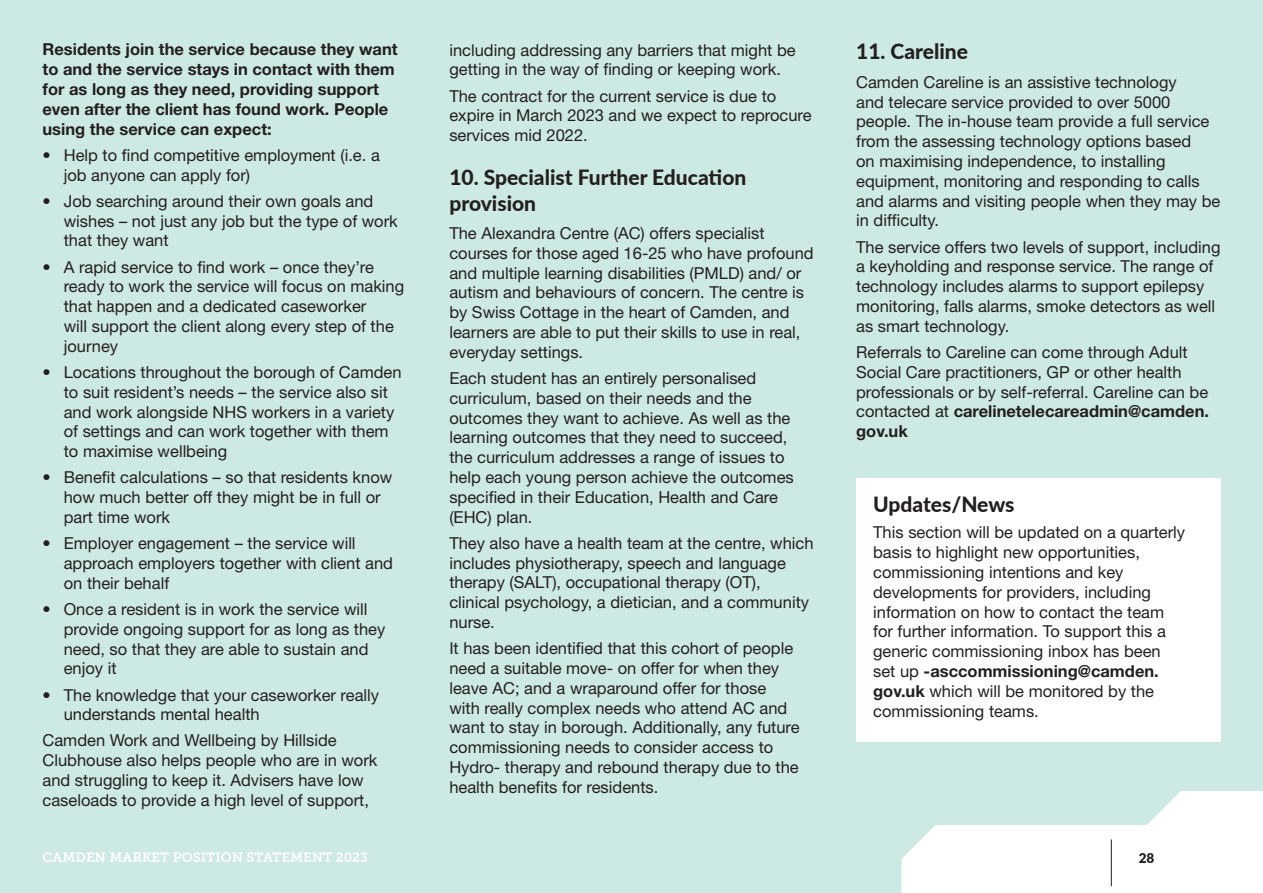
<style>
.page{position:relative;width:1263px;height:893px;background:#cde9e4}
.page>*{position:absolute;margin:0;border:0;box-sizing:border-box;transform-origin:0 0}
.Large_SUB_B_Lee{font:800 21px/25.2px "Lato";color:#231f20}
.Body{font:800 21px "Lato";letter-spacing:-.005em;color:#231f20}
.Body-2{font:16.5px/19.8px "Helvetica Neue";color:#231f20}
.Small_SUB_B_Lee{font:700 16.5px/19.8px "Helvetica Neue";color:#231f20}
.t1{font:13.5px "Museo Slab 700";color:#fff}
.t2{font:900 13.5px "Lato";color:#231f20}
.s1{font-weight:700}
</style>
<div class="page">
<div style="left:856px;top:478px;width:364px;height:264px;background:#fff"></div>
<svg style="left:901px;top:791px;width:362px;height:102px"></svg>
<hr style="left:1111px;top:839px;width:1px;height:47px;background:#231f20">
<p class="Small_SUB_B_Lee" style="left:43px;top:39px;width:357px">Residents join the service because they want to and the service stays in contact with them for as long as they need, providing support even after the client has found work. People using the service can expect:</p>
<p class="Body-2" style="left:64px;top:145px;width:318px;text-indent:-21px">• Help to find competitive employment (i.e. a job anyone can apply for)</p>
<p class="Body-2" style="left:64px;top:191px;width:336px;text-indent:-21px">• Job searching around their own goals and wishes – not just any job but the type of work that they want</p>
<p class="Body-2" style="left:64px;top:257px;width:342px;text-indent:-21px">• A rapid service to find work – once they’re ready to work the service will focus on making that happen and a dedicated caseworker<br>will support the client along every step of the journey</p>
<p class="Body-2" style="left:64px;top:362px;width:339px;text-indent:-21px">• Locations throughout the borough of Camden to suit resident’s needs – the service also sit and work alongside NHS workers in a variety of settings and can work together with them to maximise wellbeing</p>
<p class="Body-2" style="left:64px;top:467px;width:330px;text-indent:-21px">• Benefit calculations – so that residents know how much better off they might be in full or part time work</p>
<p class="Body-2" style="left:64px;top:533px;width:331px;text-indent:-21px">• Employer engagement – the service will approach employers together with client and on their behalf</p>
<p class="Body-2" style="left:64px;top:599px;width:323px;text-indent:-21px">• Once a resident is in work the service will provide ongoing support for as long as they need, so that they are able to sustain and enjoy it</p>
<p class="Body-2" style="left:64px;top:684px;width:317px;text-indent:-21px">• The knowledge that your caseworker really understands mental health</p>
<p class="Body-2" style="left:43px;top:730px;width:336px">Camden Work and Wellbeing by Hillside Clubhouse also helps people who are in work and struggling to keep it. Advisers have low caseloads to provide a high level of support,</p>
<p class="Body-2" style="left:449px;top:40px;width:348px">including addressing any barriers that might be getting in the way of finding or keeping work.</p>
<p class="Body-2" style="left:449px;top:86px;width:364px">The contract for the current service is due to expire in March 2023 and we expect to reprocure services mid 2022.</p>
<p class="Large_SUB_B_Lee" style="left:449px;top:164px;width:299px">10. Specialist Further Education provision</p>
<p class="Body-2" style="left:449px;top:223px;width:366px">The Alexandra Centre (AC) offers specialist courses for those aged 16-25 who have profound and multiple learning disabilities (PMLD) and/ or autism and behaviours of concern. The centre is by Swiss Cottage in the heart of Camden, and learners are able to put their skills to use in real, everyday settings.</p>
<p class="Body-2" style="left:449px;top:368px;width:346px">Each student has an entirely personalised curriculum, based on their needs and the outcomes they want to achieve. As well as the learning outcomes that they need to succeed, the curriculum addresses a range of issues to help each young person achieve the outcomes specified in their Education, Health and Care (EHC) plan.</p>
<p class="Body-2" style="left:449px;top:533px;width:366px">They also have a health team at the centre, which includes physiotherapy, speech and language therapy (SALT), occupational therapy (OT), clinical psychology, a dietician, and a community nurse.</p>
<p class="Body-2" style="left:449px;top:638px;width:352px">It has been identified that this cohort of people need a suitable move- on offer for when they leave AC; and a wraparound offer for those with really complex needs who attend AC and want to stay in borough. Additionally, any future commissioning needs to consider access to Hydro- therapy and rebound therapy due to the health benefits for residents.</p>
<p class="Large_SUB_B_Lee" style="left:856px;top:38px;width:113px">11. Careline</p>
<p class="Body-2" style="left:856px;top:72px;width:366px">Camden Careline is an assistive technology<br>and telecare service provided to over 5000 people. The in-house team provide a full service from the assessing technology options based<br>on maximising independence, to installing equipment, monitoring and responding to calls and alarms and visiting people when they may be in difficulty.</p>
<p class="Body-2" style="left:856px;top:236px;width:366px">The service offers two levels of support, including a keyholding and response service. The range of technology includes alarms to support epilepsy monitoring, falls alarms, smoke detectors as well as smart technology.</p>
<p class="Body-2" style="left:856px;top:342px;width:354px">Referrals to Careline can come through Adult Social Care practitioners, GP or other health professionals or by self-referral. Careline can be contacted at <span class="s1">carelinetelecareadmin@camden. gov.uk</span></p>
<p class="Body" style="left:873px;top:489px;width:143px">Updates/News</p>
<p class="Body-2" style="left:873px;top:522px;width:314px">This section will be updated on a quarterly basis to highlight new opportunities, commissioning intentions and key developments for providers, including information on how to contact the team for further information. To support this a generic commissioning inbox has been set up <span class="s1">-asccommissioning@camden. gov.uk</span> which will be monitored by the commissioning teams.</p>
<p class="t1" style="left:43px;top:850px;width:327px">CAMDEN MARKET POSITION STATEMENT 2023</p>
<p class="t2" style="left:1139px;top:848px;width:17px">28</p>
</div>
